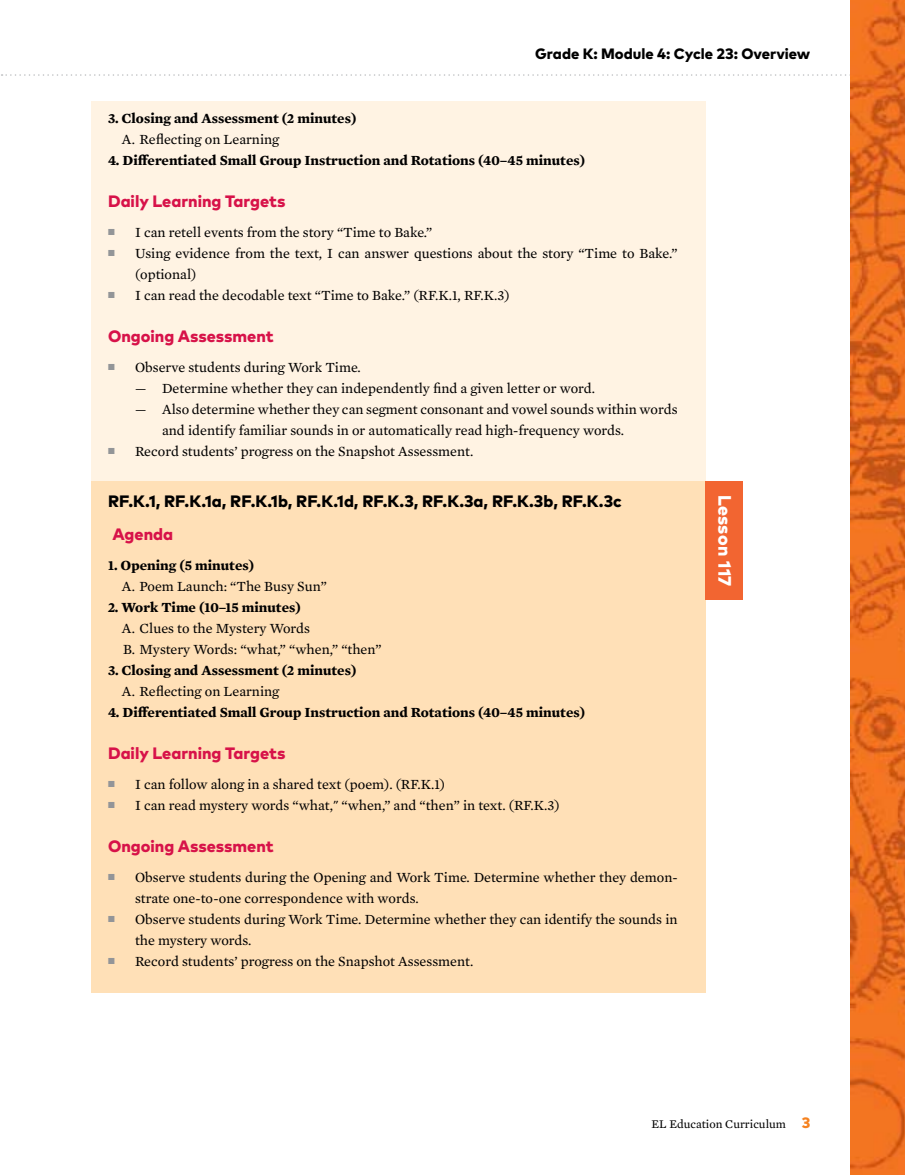
<style>
.page{position:relative;width:905px;height:1175px;background:#fff}
.page>*{position:absolute;margin:0;border:0;box-sizing:border-box;transform-origin:0 0}
.t1{font:800 18px "Mark Pro";letter-spacing:.02em;color:#fff}
.t2{font:800 16.5px "Mark Pro";color:#d71249}
.t3{font:800 16.5px "Mark Pro";color:#000}
.t4{font:800 15px "Mark Pro";color:#000}
.t5{font:14.25px/21px "Mercury Text G2";color:#000}
.t6{font:700 14.25px "Mercury Text G2";color:#000}
.t7{font:12px "Mercury Text G2";color:#000}
.s1{font-family:"Mark Pro";font-weight:800;font-size:15px;color:#f58220}
</style>
<div class="page">
<svg style="left:2px;top:74px;width:903px;height:2px"></svg>
<img style="left:850px;top:0;width:54px;height:1174px">
<div style="left:91px;top:481px;width:614px;height:511px;background:#ffe0b7"></div>
<div style="left:91px;top:101px;width:614px;height:380px;background:#fff3e3"></div>
<div style="left:705px;top:481px;width:37px;height:119px;background:#f26531"></div>
<p class="t4" style="left:535px;top:42px;width:277px">Grade K: Module 4: Cycle 23: Overview</p>
<p class="t6" style="left:108px;top:108px;width:250px">3. Closing and Assessment (2 minutes)</p>
<p class="t5" style="left:122px;top:128px;width:159px">A. Reflecting on Learning</p>
<p class="t6" style="left:108px;top:150px;width:478px">4. Differentiated Small Group Instruction and Rotations (40–45 minutes)</p>
<p class="t2" style="left:108px;top:189px;width:179px">Daily Learning Targets</p>
<p class="t5" style="left:108px;top:221px;width:326px"><sup>■</sup> I can retell events from the story “Time to Bake.”</p>
<p class="t5" style="left:135px;top:242px;width:544px;text-indent:-27px"><sup>■</sup> Using evidence from the text, I can answer questions about the story “Time to Bake.” (optional)</p>
<p class="t5" style="left:108px;top:284px;width:403px"><sup>■</sup> I can read the decodable text “Time to Bake.” (RF.K.1, RF.K.3)</p>
<p class="t2" style="left:108px;top:324px;width:167px">Ongoing Assessment</p>
<p class="t5" style="left:108px;top:356px;width:254px"><sup>■</sup> Observe students during Work Time.</p>
<p class="t5" style="left:135px;top:377px;width:461px">— Determine whether they can independently find a given letter or word.</p>
<p class="t5" style="left:162px;top:398px;width:517px;text-indent:-27px">— Also determine whether they can segment consonant and vowel sounds within words and identify familiar sounds in or automatically read high-frequency words.</p>
<p class="t5" style="left:108px;top:440px;width:367px"><sup>■</sup> Record students’ progress on the Snapshot Assessment.</p>
<p class="t3" style="left:108px;top:489px;width:515px">RF.K.1, RF.K.1a, RF.K.1b, RF.K.1d, RF.K.3, RF.K.3a, RF.K.3b, RF.K.3c</p>
<p class="t2" style="left:113px;top:522px;width:62px">Agenda</p>
<p class="t6" style="left:108px;top:555px;width:148px">1. Opening (5 minutes)</p>
<p class="t5" style="left:122px;top:575px;width:207px">A. Poem Launch: “The Busy Sun”</p>
<p class="t6" style="left:108px;top:597px;width:194px">2. Work Time (10–15 minutes)</p>
<p class="t5" style="left:122px;top:617px;width:261px">A. Clues to the Mystery Words<br>B. Mystery Words: “what,” “when,” “then”</p>
<p class="t6" style="left:108px;top:660px;width:250px">3. Closing and Assessment (2 minutes)</p>
<p class="t5" style="left:122px;top:680px;width:159px">A. Reflecting on Learning</p>
<p class="t6" style="left:108px;top:702px;width:478px">4. Differentiated Small Group Instruction and Rotations (40–45 minutes)</p>
<p class="t2" style="left:108px;top:741px;width:179px">Daily Learning Targets</p>
<p class="t5" style="left:108px;top:773px;width:338px"><sup>■</sup> I can follow along in a shared text (poem). (RF.K.1)</p>
<p class="t5" style="left:108px;top:794px;width:453px"><sup>■</sup> I can read mystery words “what," “when,” and “then” in text. (RF.K.3)</p>
<p class="t2" style="left:108px;top:834px;width:167px">Ongoing Assessment</p>
<p class="t5" style="left:135px;top:866px;width:544px;text-indent:-27px"><sup>■</sup> Observe students during the Opening and Work Time. Determine whether they demon&shy;strate one-to-one correspondence with words.</p>
<p class="t5" style="left:135px;top:908px;width:544px;text-indent:-27px"><sup>■</sup> Observe students during Work Time. Determine whether they can identify the sounds in the mystery words.</p>
<p class="t5" style="left:108px;top:950px;width:367px"><sup>■</sup> Record students’ progress on the Snapshot Assessment.</p>
<p class="t1" style="left:738px;top:494px;width:93px;rotate:90deg">Lesson 117</p>
<p class="t7" style="left:651px;top:1115px;width:160px">EL Education Curriculum <span class="s1">3</span></p>
</div>
